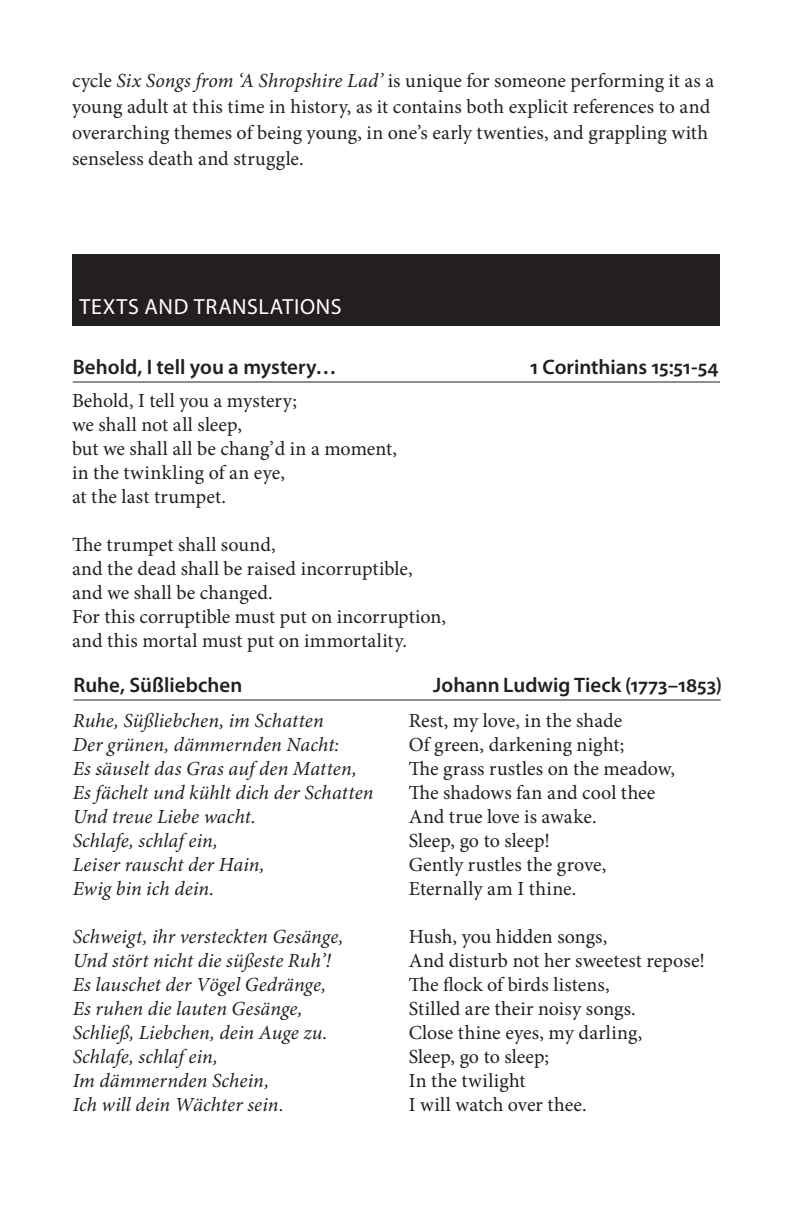
<style>
.page{position:relative;width:792px;height:1224px;background:#fff}
.page>*{position:absolute;margin:0;border:0;box-sizing:border-box;transform-origin:0 0}
._2014_Main-Body{font:22px "Myriad Pro";letter-spacing:.03em;color:#fff}
.Translation_-_Header{font:600 21px "Myriad Pro";color:#231f20}
.Translation_-_Englis{font:20px "Minion Pro";letter-spacing:.005em;color:#231f20}
.Translation_-_Foreig{font:italic 20px "Minion Pro";letter-spacing:.005em;color:#231f20}
.BIOGRAPHIES_SUBSEQUE{font:20px/26px "Minion Pro";letter-spacing:.005em;color:#231f20}
.s1{font-style:italic}
</style>
<div class="page">
<div style="left:73px;top:254px;width:647px;height:72px;background:#231f20"></div>
<hr style="left:73px;top:382px;width:647px;height:1px;background:#231f20">
<hr style="left:73px;top:700px;width:648px;height:1px;background:#231f20">
<p class="BIOGRAPHIES_SUBSEQUE" style="left:72px;top:67px;width:644px">cycle <span class="s1">Six Songs from ‘A Shropshire Lad’</span> is unique for someone performing it as a young adult at this time in history, as it contains both explicit references to and overarching themes of being young, in one’s early twenties, and grappling with senseless death and struggle.</p>
<p class="_2014_Main-Body" style="left:80px;top:293px;width:264px">TEXTS AND TRANSLATIONS</p>
<p class="Translation_-_Header" style="left:73px;top:353px;width:265px">Behold, I tell you a mystery…</p>
<p class="Translation_-_Header" style="left:530px;top:353px;width:190px">1 Corinthians 15:51-54</p>
<p class="Translation_-_Englis" style="left:72px;top:387px;width:226px">Behold, I tell you a mystery;</p>
<p class="Translation_-_Englis" style="left:72px;top:411px;width:172px">we shall not all sleep,</p>
<p class="Translation_-_Englis" style="left:72px;top:435px;width:327px">but we shall all be chang’d in a moment,</p>
<p class="Translation_-_Englis" style="left:72px;top:459px;width:215px">in the twinkling of an eye,</p>
<p class="Translation_-_Englis" style="left:72px;top:483px;width:156px">at the last trumpet.</p>
<p class="Translation_-_Englis" style="left:72px;top:531px;width:205px">The trumpet shall sound,</p>
<p class="Translation_-_Englis" style="left:72px;top:555px;width:342px">and the dead shall be raised incorruptible,</p>
<p class="Translation_-_Englis" style="left:72px;top:579px;width:202px">and we shall be changed.</p>
<p class="Translation_-_Englis" style="left:72px;top:603px;width:376px">For this corruptible must put on incorruption,</p>
<p class="Translation_-_Englis" style="left:72px;top:627px;width:337px">and this mortal must put on immortality.</p>
<p class="Translation_-_Header" style="left:73px;top:671px;width:171px">Ruhe, Süßliebchen</p>
<p class="Translation_-_Header" style="left:433px;top:671px;width:290px">Johann Ludwig Tieck (1773–1853)</p>
<p class="Translation_-_Foreig" style="left:73px;top:708px;width:253px">Ruhe, Süßliebchen, im Schatten</p>
<p class="Translation_-_Foreig" style="left:73px;top:732px;width:268px">Der grünen, dämmernden Nacht:</p>
<p class="Translation_-_Foreig" style="left:73px;top:756px;width:286px">Es säuselt das Gras auf den Matten,</p>
<p class="Translation_-_Foreig" style="left:73px;top:780px;width:302px">Es fächelt und kühlt dich der Schatten</p>
<p class="Translation_-_Foreig" style="left:73px;top:804px;width:185px">Und treue Liebe wacht.</p>
<p class="Translation_-_Foreig" style="left:73px;top:828px;width:147px">Schlafe, schlaf ein,</p>
<p class="Translation_-_Foreig" style="left:73px;top:852px;width:193px">Leiser rauscht der Hain,</p>
<p class="Translation_-_Foreig" style="left:73px;top:876px;width:143px">Ewig bin ich dein.</p>
<p class="Translation_-_Foreig" style="left:73px;top:924px;width:272px">Schweigt, ihr versteckten Gesänge,</p>
<p class="Translation_-_Foreig" style="left:73px;top:948px;width:260px">Und stört nicht die süßeste Ruh’!</p>
<p class="Translation_-_Foreig" style="left:73px;top:972px;width:255px">Es lauschet der Vögel Gedränge,</p>
<p class="Translation_-_Foreig" style="left:73px;top:996px;width:231px">Es ruhen die lauten Gesänge,</p>
<p class="Translation_-_Foreig" style="left:73px;top:1020px;width:256px">Schließ, Liebchen, dein Auge zu.</p>
<p class="Translation_-_Foreig" style="left:73px;top:1044px;width:147px">Schlafe, schlaf ein,</p>
<p class="Translation_-_Foreig" style="left:73px;top:1068px;width:198px">Im dämmernden Schein,</p>
<p class="Translation_-_Foreig" style="left:73px;top:1092px;width:213px">Ich will dein Wächter sein.</p>
<p class="Translation_-_Englis" style="left:409px;top:707px;width:215px">Rest, my love, in the shade</p>
<p class="Translation_-_Englis" style="left:409px;top:731px;width:217px">Of green, darkening night;</p>
<p class="Translation_-_Englis" style="left:409px;top:755px;width:268px">The grass rustles on the meadow,</p>
<p class="Translation_-_Englis" style="left:409px;top:779px;width:248px">The shadows fan and cool thee</p>
<p class="Translation_-_Englis" style="left:409px;top:803px;width:189px">And true love is awake.</p>
<p class="Translation_-_Englis" style="left:409px;top:827px;width:143px">Sleep, go to sleep!</p>
<p class="Translation_-_Englis" style="left:409px;top:851px;width:199px">Gently rustles the grove,</p>
<p class="Translation_-_Englis" style="left:409px;top:875px;width:169px">Eternally am I thine.</p>
<p class="Translation_-_Englis" style="left:409px;top:923px;width:200px">Hush, you hidden songs,</p>
<p class="Translation_-_Englis" style="left:409px;top:947px;width:298px">And disturb not her sweetest repose!</p>
<p class="Translation_-_Englis" style="left:409px;top:971px;width:203px">The flock of birds listens,</p>
<p class="Translation_-_Englis" style="left:409px;top:995px;width:229px">Stilled are their noisy songs.</p>
<p class="Translation_-_Englis" style="left:409px;top:1019px;width:235px">Close thine eyes, my darling,</p>
<p class="Translation_-_Englis" style="left:409px;top:1043px;width:142px">Sleep, go to sleep;</p>
<p class="Translation_-_Englis" style="left:409px;top:1067px;width:119px">In the twilight</p>
<p class="Translation_-_Englis" style="left:409px;top:1091px;width:179px">I will watch over thee.</p>
</div>
